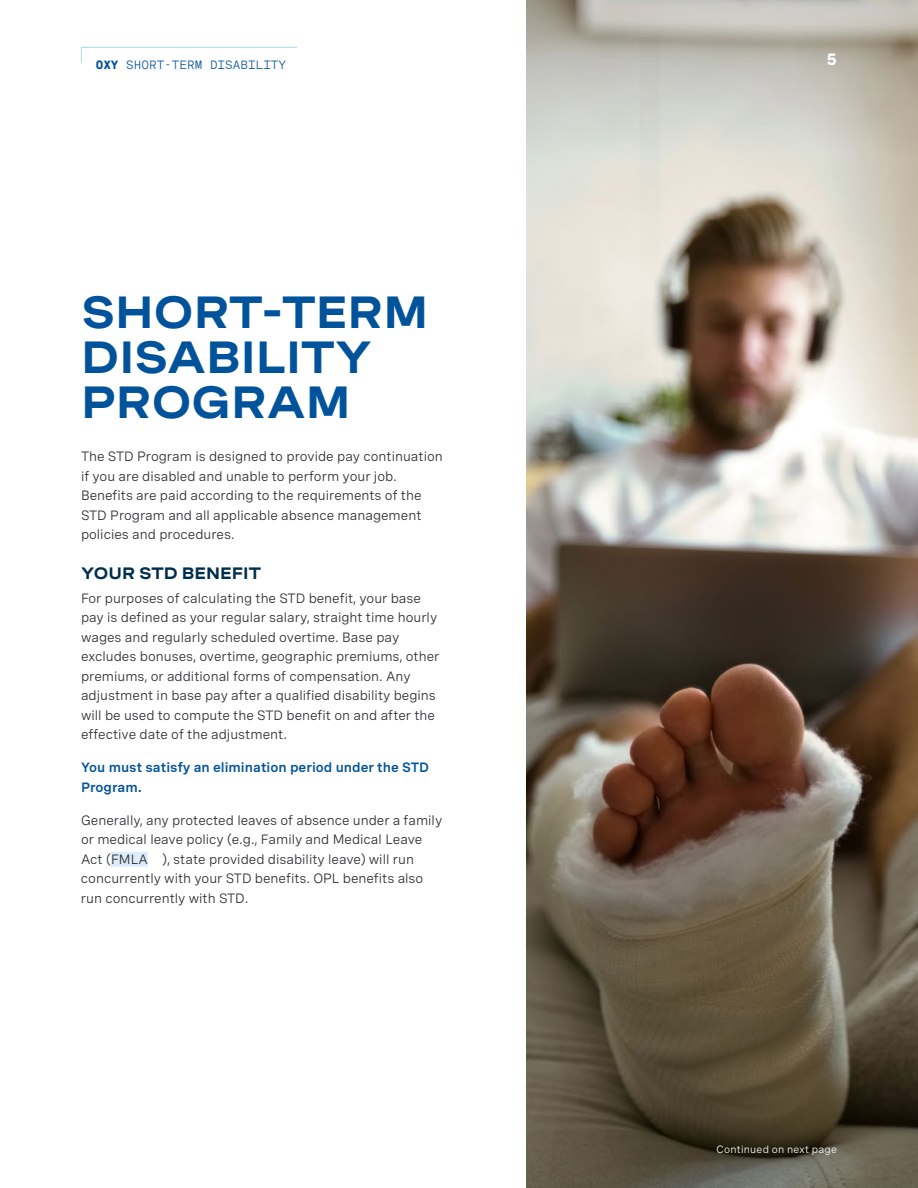
<style>
.page{position:relative;width:918px;height:1188px;background:#fff}
.page>*{position:absolute;margin:0;border:0;box-sizing:border-box;transform-origin:0 0}
.t1{font:700 45px/45px "Spezia Extended";color:#00539b}
.t2{font:700 16.5px "Spezia Extended";color:#002e4d}
.t3{font:700 16.5px "Spezia Mono";color:#fff}
.t4{font:13.5px/19.5px "Spezia";color:#2b2d30}
.t5{font:600 13.5px/19.5px "Spezia";color:#00539b}
.t6{font:12px "Spezia Mono";color:#00539b}
.t7{font:10.5px "Spezia";letter-spacing:.02em;color:#fff}
.s1{font-weight:700}
</style>
<div class="page">
<img style="left:526px;top:162px;width:392px;height:1026px">
<div style="left:111px;top:852px;width:37px;height:15px;background:#ddecfa"></div>
<svg style="left:526px;top:0;width:392px;height:162px;background:#c4c3ba"></svg>
<svg style="left:81px;top:47px;width:216px;height:16px"></svg>
<p class="t6" style="left:96px;top:55px;width:192px"><span class="s1">OXY</span> SHORT-TERM DISABILITY</p>
<p class="t3" style="left:827px;top:46px;width:12px">5</p>
<h1 class="t1" style="left:81px;top:287px;width:349px">SHORT-TERM<br>DISABILITY<br>PROGRAM</h1>
<p class="t4" style="left:81px;top:446px;width:363px">The STD Program is designed to provide pay continuation if you are disabled and unable to perform your job.<br>Benefits are paid according to the requirements of the STD Program and all applicable absence management policies and procedures.</p>
<p class="t2" style="left:81px;top:561px;width:182px">YOUR STD BENEFIT</p>
<p class="t4" style="left:81px;top:587px;width:360px">For purposes of calculating the STD benefit, your base pay is defined as your regular salary, straight time hourly wages and regularly scheduled overtime. Base pay excludes bonuses, overtime, geographic premiums, other premiums, or additional forms of compensation. Any adjustment in base pay after a qualified disability begins will be used to compute the STD benefit on and after the effective date of the adjustment.</p>
<p class="t5" style="left:81px;top:757px;width:350px">You must satisfy an elimination period under the STD<br>Program.</p>
<p class="t4" style="left:81px;top:809px;width:363px">Generally, any protected leaves of absence under a family or medical leave policy (e.g., Family and Medical Leave Act (FMLA ), state provided disability leave) will run concurrently with your STD benefits. OPL benefits also run concurrently with STD.</p>
<p class="t7" style="left:717px;top:1141px;width:122px">Continued on next page</p>
</div>
